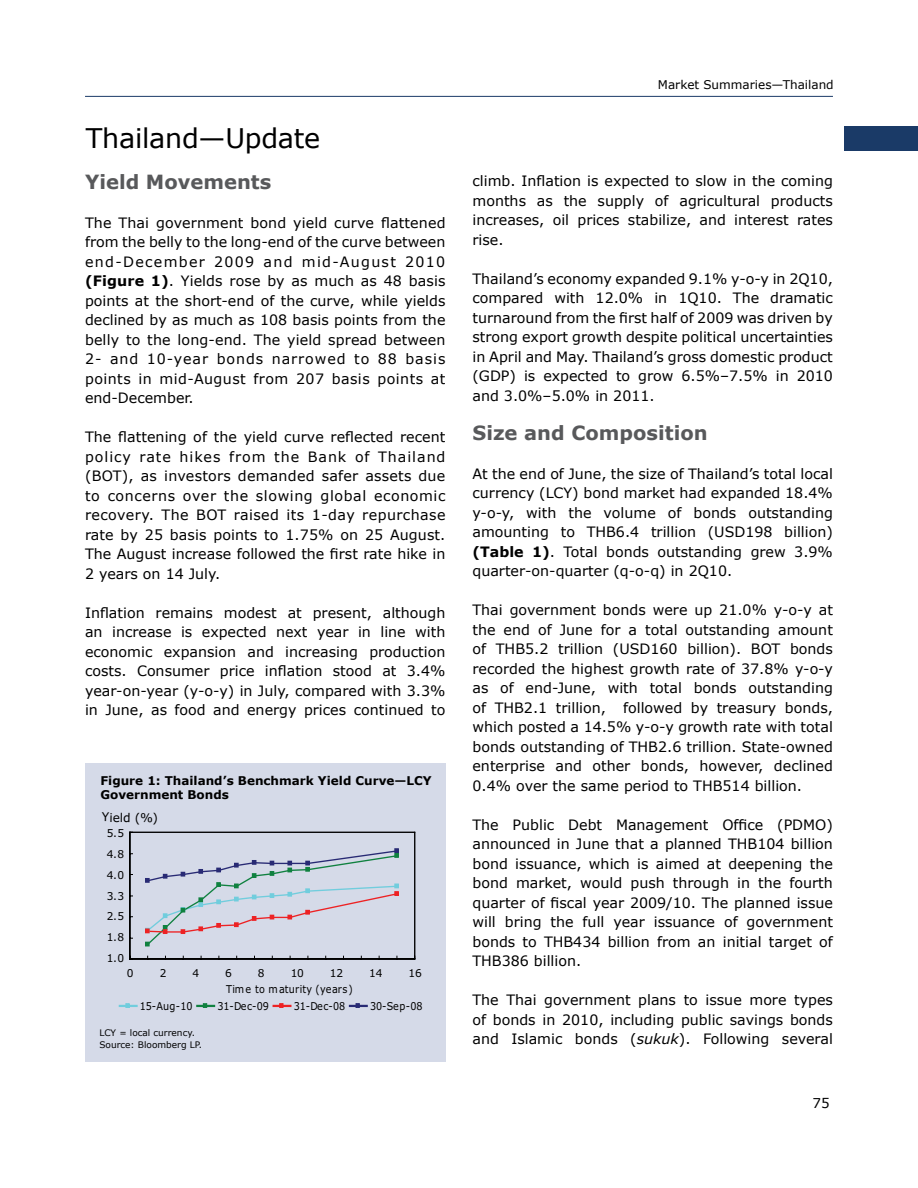
<style>
.page{position:relative;width:918px;height:1188px;background:#fff}
.page>*{position:absolute;margin:0;border:0;box-sizing:border-box;transform-origin:0 0}
.t1{font:27px "Verdana";letter-spacing:-.01em;color:#000}
.t2{font:700 19.5px "Verdana";color:#58595b}
.t3{font:14.25px/19.5px "Verdana";color:#000;text-align:justify}
.t4{font:13.5px "Verdana";color:#000}
.t5{font:12.15px "Verdana";color:#000}
.t6{font:700 12px/13.5px "Verdana";color:#000}
.t7{font:12px "Verdana";color:#000}
.t8{font:10.8px "Verdana";letter-spacing:-.005em;color:#010101;scale:.89 1}
.t9{font:10.8px "Verdana";color:#000}
.t10{font:10.8px "Verdana";letter-spacing:.03em;color:#010101;scale:.89 1}
.t11{font:10.8px "Verdana";letter-spacing:-.005em;color:#010101}
.t12{font:9px/12px "Verdana";color:#000}
.s1{font-weight:700}
.s2{font-style:italic}
</style>
<div class="page">
<hr style="left:85px;top:96px;width:748px;height:1px;background:#1a3a67">
<div style="left:844px;top:126px;width:74px;height:25px;background:#1a3a67"></div>
<div style="left:85px;top:763px;width:361px;height:299px;background:#d5dae8"></div>
<div style="left:130px;top:832px;width:285px;height:127px;border:1px solid #000"></div>
<hr style="left:130px;top:832px;width:285px;height:1px;background:#000">
<hr style="left:414px;top:832px;width:1px;height:127px;background:#000">
<hr style="left:130px;top:832px;width:1px;height:127px;background:#000">
<hr style="left:130px;top:959px;width:285px;height:1px;background:#000">
<svg style="left:145px;top:848px;width:254px;height:98px"></svg>
<svg style="left:120px;top:1003px;width:17px;height:5px"></svg>
<svg style="left:197px;top:1003px;width:17px;height:5px"></svg>
<svg style="left:274px;top:1003px;width:16px;height:5px"></svg>
<svg style="left:350px;top:1003px;width:17px;height:5px"></svg>
<p class="t1" style="left:86px;top:121px;width:236px">Thailand—Update</p>
<p class="t2" style="left:85px;top:169px;width:188px">Yield Movements</p>
<p class="t3" style="left:85px;top:213px;width:362px">The Thai government bond yield curve flattened from the belly to the long-end of the curve between end-December 2009 and mid-August 2010 <span class="s1">(Figure 1)</span>. Yields rose by as much as 48 basis points at the short-end of the curve, while yields declined by as much as 108 basis points from the belly to the long-end. The yield spread between 2- and 10-year bonds narrowed to 88 basis points in mid-August from 207 basis points at end-December.</p>
<p class="t3" style="left:85px;top:427px;width:362px">The flattening of the yield curve reflected recent policy rate hikes from the Bank of Thailand (BOT), as investors demanded safer assets due to concerns over the slowing global economic recovery. The BOT raised its 1-day repurchase rate by 25 basis points to 1.75% on 25 August.<br>The August increase followed the first rate hike in 2 years on 14 July.</p>
<p class="t3" style="left:85px;top:602px;width:362px">Inflation remains modest at present, although an increase is expected next year in line with economic expansion and increasing production costs. Consumer price inflation stood at 3.4% year-on-year (y-o-y) in July, compared with 3.3% in June, as food and energy prices continued to</p>
<p class="t6" style="left:100px;top:774px;width:333px">Figure 1: Thailand’s Benchmark Yield Curve—LCY<br>Government Bonds</p>
<p class="t5" style="left:102px;top:809px;width:58px;rotate:1deg">Yield (%)</p>
<p class="t9" style="left:107px;top:826px;width:19px">5.5</p>
<p class="t9" style="left:107px;top:847px;width:19px">4.8</p>
<p class="t9" style="left:107px;top:868px;width:19px">4.0</p>
<p class="t9" style="left:107px;top:889px;width:19px">3.3</p>
<p class="t9" style="left:107px;top:910px;width:19px">2.5</p>
<p class="t9" style="left:107px;top:931px;width:19px">1.8</p>
<p class="t9" style="left:107px;top:951px;width:19px">1.0</p>
<p class="t9" style="left:127px;top:966px;width:8px">0</p>
<p class="t9" style="left:160px;top:966px;width:8px">2</p>
<p class="t9" style="left:192px;top:966px;width:8px">4</p>
<p class="t9" style="left:225px;top:966px;width:8px">6</p>
<p class="t9" style="left:258px;top:966px;width:8px">8</p>
<p class="t9" style="left:291px;top:966px;width:15px">10</p>
<p class="t9" style="left:330px;top:966px;width:15px">12</p>
<p class="t9" style="left:369px;top:966px;width:15px">14</p>
<p class="t11" style="left:409px;top:966px;width:15px">16</p>
<p class="t10" style="left:226px;top:982px;width:144px">Time to maturity (years)</p>
<p class="t8" style="left:140px;top:999px;width:61px">15-Aug-10</p>
<p class="t8" style="left:217px;top:999px;width:59px">31-Dec-09</p>
<p class="t8" style="left:294px;top:999px;width:59px">31-Dec-08</p>
<p class="t8" style="left:370px;top:999px;width:60px">30-Sep-08</p>
<p class="t12" style="left:99px;top:1027px;width:104px">LCY = local currency.<br>Source: Bloomberg LP.</p>
<p class="t7" style="left:658px;top:77px;width:177px">Market Summaries—Thailand</p>
<p class="t3" style="left:472px;top:171px;width:362px">climb. Inflation is expected to slow in the coming months as the supply of agricultural products increases, oil prices stabilize, and interest rates rise.</p>
<p class="t3" style="left:472px;top:268px;width:362px">Thailand’s economy expanded 9.1% y-o-y in 2Q10, compared with 12.0% in 1Q10. The dramatic turnaround from the first half of 2009 was driven by strong export growth despite political uncertainties in April and May. Thailand’s gross domestic product (GDP) is expected to grow 6.5%–7.5% in 2010 and 3.0%–5.0% in 2011.</p>
<p class="t2" style="left:472px;top:420px;width:237px">Size and Composition</p>
<p class="t3" style="left:472px;top:463px;width:362px">At the end of June, the size of Thailand’s total local currency (LCY) bond market had expanded 18.4% y-o-y, with the volume of bonds outstanding amounting to THB6.4 trillion (USD198 billion) <span class="s1">(Table 1)</span>. Total bonds outstanding grew 3.9% quarter-on-quarter (q-o-q) in 2Q10.</p>
<p class="t3" style="left:472px;top:600px;width:362px">Thai government bonds were up 21.0% y-o-y at the end of June for a total outstanding amount of THB5.2 trillion (USD160 billion). BOT bonds recorded the highest growth rate of 37.8% y-o-y as of end-June, with total bonds outstanding of THB2.1 trillion, followed by treasury bonds, which posted a 14.5% y-o-y growth rate with total bonds outstanding of THB2.6 trillion. State-owned enterprise and other bonds, however, declined 0.4% over the same period to THB514 billion.</p>
<p class="t3" style="left:472px;top:814px;width:362px">The Public Debt Management Office (PDMO) announced in June that a planned THB104 billion bond issuance, which is aimed at deepening the bond market, would push through in the fourth quarter of fiscal year 2009/10. The planned issue will bring the full year issuance of government bonds to THB434 billion from an initial target of THB386 billion.</p>
<p class="t3" style="left:472px;top:990px;width:362px">The Thai government plans to issue more types of bonds in 2010, including public savings bonds and Islamic bonds (<span class="s2">sukuk</span>). Following several</p>
<p class="t4" style="left:812px;top:1095px;width:19px">75</p>
</div>
